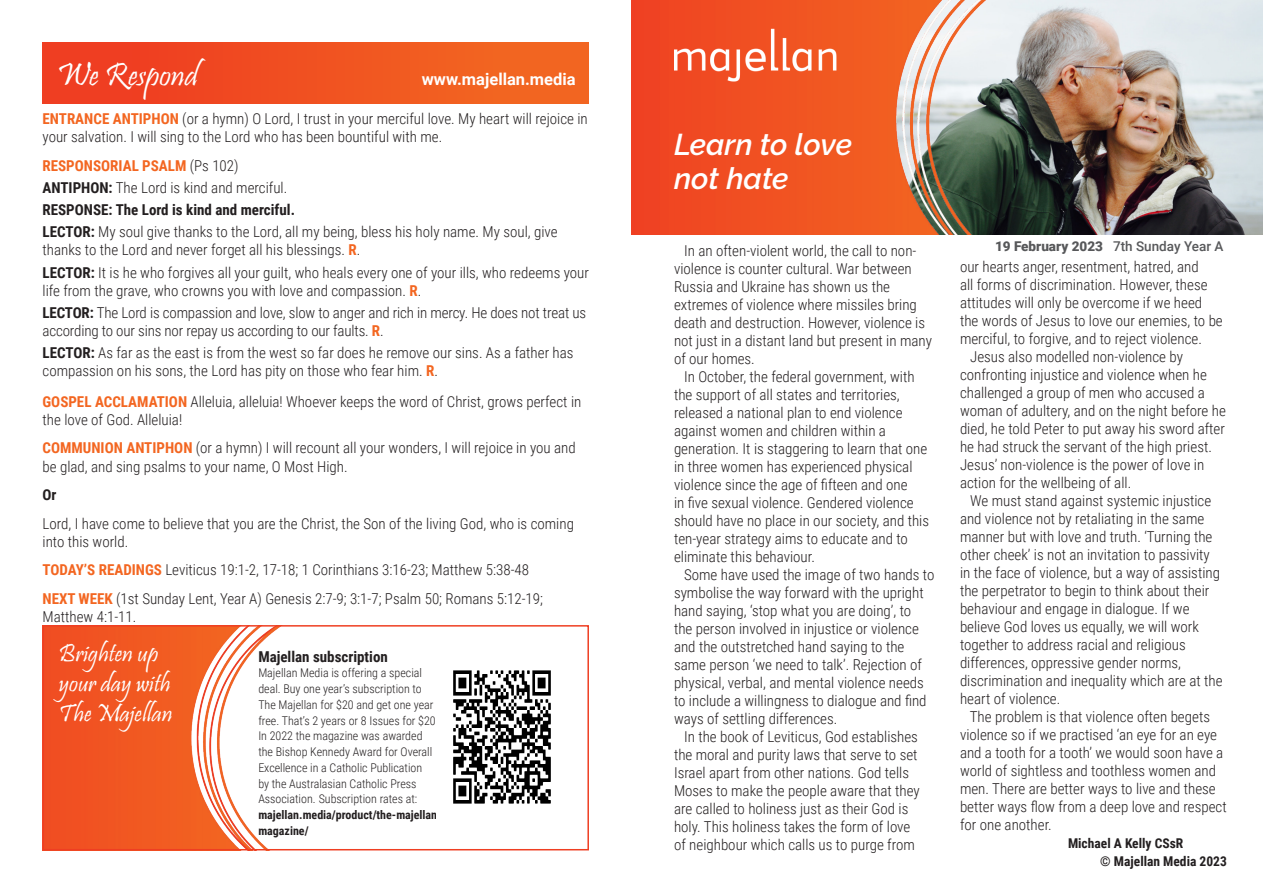
<style>
.page{position:relative;width:1263px;height:893px;background:#fff}
.page>*{position:absolute;margin:0;border:0;box-sizing:border-box;transform-origin:0 0}
.We_Respond_white_A4{font:33px "Pristina";color:#fff}
.Heading_white_A4_tem{font:italic 600 30px/34.5px "Raleway";letter-spacing:-.005em;color:#fff}
.Advert_heading_white{font:25.5px/30px "Pristina";color:#fff}
.Website_white{font:700 16.5px "Roboto";color:#fff}
.Copyright_date{font:300 15px/18px "Roboto Condensed";color:#231f20}
.Body_1mm{font:300 15px/18px "Roboto Condensed";color:#231f20}
.Body_2_5mm{font:300 15px/18px "Roboto Condensed";color:#231f20}
.Body_3mm{font:300 15px/18px "Roboto Condensed";color:#231f20}
.Body_1mm_bold{font:700 15px "Roboto Condensed";color:#231f20}
.Body_2_5mm-2{font:700 15px "Roboto Condensed";color:#f36621}
.Advert{font:700 15px "Roboto Condensed";color:#231f20}
.Body_2_5mm-3{font:700 15px "Roboto Condensed";color:#231f20}
.Copyright_date-2{font:700 13.5px "Roboto Condensed";color:#231f20}
.Date{font:900 13.5px "Roboto";color:#57585a}
.Advert-2{font:300 12px/15.8px "Roboto Condensed";color:#231f20}
.s1{font-weight:700;color:#f36621}
.s2{font-weight:300;color:#231f20}
.s3{font-weight:700}
.s4{font-weight:500}
</style>
<div class="page">
<img style="left:46px;top:628px;width:233px;height:219px">
<div style="left:43px;top:43px;width:546px;height:61px;background:linear-gradient(to right,#ee3922,#f36a21)"></div>
<div style="left:43px;top:625px;width:546px;height:225px;border:2px solid #ef3e22"></div>
<img style="left:1027px;top:0;width:236px;height:235px">
<img style="left:631px;top:0;width:396px;height:235px">
<img style="left:674px;top:28px;width:181px;height:66px">
<img style="left:453px;top:670px;width:98px;height:134px">
<p class="We_Respond_white_A4" style="left:57px;top:56px;width:143px">We Respond</p>
<p class="Website_white" style="left:422px;top:67px;width:155px">www.majellan.media</p>
<p class="Body_2_5mm" style="left:43px;top:109px;width:547px"><span class="s1">ENTRANCE ANTIPHON</span> (or a hymn) O Lord, I trust in your merciful love. My heart will rejoice in your salvation. I will sing to the Lord who has been bountiful with me.</p>
<p class="Body_2_5mm-2" style="left:43px;top:155px;width:198px">RESPONSORIAL PSALM <span class="s2">(Ps 102)</span></p>
<p class="Body_1mm" style="left:43px;top:178px;width:246px"><span class="s3">ANTIPHON:</span> The Lord is kind and merciful.</p>
<p class="Body_1mm_bold" style="left:43px;top:199px;width:254px">RESPONSE: The Lord is kind and merciful.</p>
<p class="Body_1mm" style="left:43px;top:222px;width:517px"><span class="s3">LECTOR:</span> My soul give thanks to the Lord, all my being, bless his holy name. My soul, give thanks to the Lord and never forget all his blessings. <span class="s1">R</span>.</p>
<p class="Body_1mm" style="left:43px;top:263px;width:548px"><span class="s3">LECTOR:</span> It is he who forgives all your guilt, who heals every one of your ills, who redeems your life from the grave, who crowns you with love and compassion. <span class="s1">R</span>.</p>
<p class="Body_1mm" style="left:43px;top:303px;width:545px"><span class="s3">LECTOR:</span> The Lord is compassion and love, slow to anger and rich in mercy. He does not treat us according to our sins nor repay us according to our faults. <span class="s1">R</span>.</p>
<p class="Body_1mm" style="left:43px;top:343px;width:533px"><span class="s3">LECTOR:</span> As far as the east is from the west so far does he remove our sins. As a father has compassion on his sons, the Lord has pity on those who fear him. <span class="s1">R</span>.</p>
<p class="Body_3mm" style="left:43px;top:392px;width:540px"><span class="s1">GOSPEL ACCLAMATION</span> Alleluia, alleluia! Whoever keeps the word of Christ, grows perfect in the love of God. Alleluia!</p>
<p class="Body_2_5mm" style="left:43px;top:439px;width:535px"><span class="s1">COMMUNION ANTIPHON</span> (or a hymn) I will recount all your wonders, I will rejoice in you and be glad, and sing psalms to your name, O Most High.</p>
<p class="Body_2_5mm-3" style="left:43px;top:484px;width:16px">Or</p>
<p class="Body_2_5mm" style="left:43px;top:514px;width:533px">Lord, I have come to believe that you are the Christ, the Son of the living God, who is coming into this world.</p>
<p class="Body_2_5mm" style="left:43px;top:560px;width:488px"><span class="s1">TODAY’S READINGS</span> Leviticus 19:1-2, 17-18; 1 Corinthians 3:16-23; Matthew 5:38-48</p>
<p class="Body_2_5mm" style="left:43px;top:589px;width:502px"><span class="s1">NEXT WEEK</span> (1st Sunday Lent, Year A) Genesis 2:7-9; 3:1-7; Psalm 50; Romans 5:12-19;<br>Matthew 4:1-11.</p>
<p class="Advert_heading_white" style="left:59px;top:641px;width:115px">Brighten up your day with<br>The Majellan</p>
<p class="Advert" style="left:258px;top:646px;width:131px">Majellan subscription</p>
<p class="Advert-2" style="left:258px;top:665px;width:185px">Majellan Media is offering a special deal. Buy one year’s subscription to The Majellan for $20 and get one year free. That’s 2 years or 8 Issues for $20.<br>In 2022 the magazine was awarded<br>the Bishop Kennedy Award for Overall Excellence in a Catholic Publication<br>by the Australasian Catholic Press Association. Subscription rates at: <span class="s3">majellan.media/product/the-majellan&shy;magazine/</span></p>
<p class="Heading_white_A4_tem" style="left:674px;top:127px;width:180px">Learn to love not hate</p>
<p class="Copyright_date" style="left:684px;top:241px;width:234px">In an often-violent world, the call to non-</p>
<p class="Date" style="left:995px;top:237px;width:230px">19 February 2023 <span class="s4">7th Sunday Year A</span></p>
<p class="Copyright_date" style="left:674px;top:259px;width:259px">violence is counter cultural. War between Russia and Ukraine has shown us the extremes of violence where missiles bring death and destruction. However, violence is not just in a distant land but present in many of our homes.</p>
<p class="Copyright_date" style="left:674px;top:367px;width:257px;text-indent:10px">In October, the federal government, with the support of all states and territories, released a national plan to end violence against women and children within a generation. It is staggering to learn that one in three women has experienced physical violence since the age of fifteen and one<br>in five sexual violence. Gendered violence should have no place in our society, and this ten-year strategy aims to educate and to eliminate this behaviour.</p>
<p class="Copyright_date" style="left:674px;top:565px;width:262px;text-indent:10px">Some have used the image of two hands to symbolise the way forward with the upright hand saying, ‘stop what you are doing’, to<br>the person involved in injustice or violence and the outstretched hand saying to the same person ‘we need to talk’. Rejection of physical, verbal, and mental violence needs to include a willingness to dialogue and find ways of settling differences.</p>
<p class="Copyright_date" style="left:674px;top:727px;width:247px;text-indent:10px">In the book of Leviticus, God establishes the moral and purity laws that serve to set Israel apart from other nations. God tells Moses to make the people aware that they are called to holiness just as their God is holy. This holiness takes the form of love of neighbour which calls us to purge from</p>
<p class="Copyright_date" style="left:960px;top:257px;width:264px">our hearts anger, resentment, hatred, and<br>all forms of discrimination. However, these attitudes will only be overcome if we heed the words of Jesus to love our enemies, to be merciful, to forgive, and to reject violence.</p>
<p class="Copyright_date" style="left:960px;top:347px;width:267px;text-indent:10px">Jesus also modelled non-violence by confronting injustice and violence when he challenged a group of men who accused a woman of adultery, and on the night before he died, he told Peter to put away his sword after he had struck the servant of the high priest.<br>Jesus’ non-violence is the power of love in action for the wellbeing of all.</p>
<p class="Copyright_date" style="left:960px;top:491px;width:264px;text-indent:10px">We must stand against systemic injustice and violence not by retaliating in the same manner but with love and truth. ‘Turning the other cheek’ is not an invitation to passivity in the face of violence, but a way of assisting the perpetrator to begin to think about their behaviour and engage in dialogue. If we believe God loves us equally, we will work together to address racial and religious differences, oppressive gender norms, discrimination and inequality which are at the heart of violence.</p>
<p class="Copyright_date" style="left:960px;top:707px;width:268px;text-indent:10px">The problem is that violence often begets violence so if we practised ‘an eye for an eye and a tooth for a tooth’ we would soon have a world of sightless and toothless women and men. There are better ways to live and these better ways flow from a deep love and respect for one another.</p>
<p class="Copyright_date-2" style="left:1068px;top:834px;width:117px">Michael A Kelly CSsR</p>
<p class="Copyright_date-2" style="left:1100px;top:852px;width:128px">© Majellan Media 2023</p>
</div>
